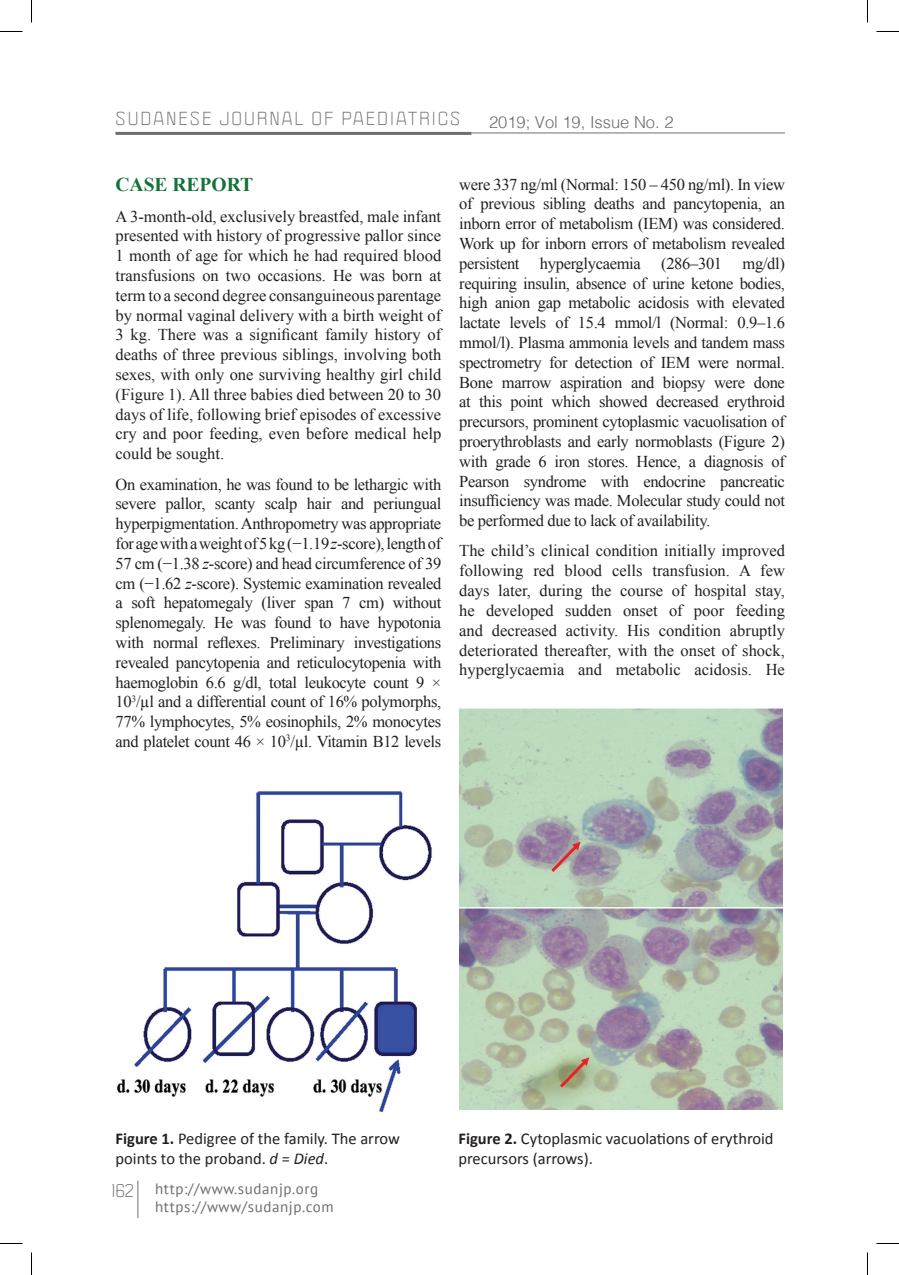
<style>
.page{position:relative;width:899px;height:1275px;background:#fff}
.page>*{position:absolute;margin:0;border:0;box-sizing:border-box;transform-origin:0 0}
.t1{font:700 19.5px "Times New Roman";color:#11723a}
.t2{font:16.5px/19.8px "Times New Roman";letter-spacing:-.02em;color:#231f20;text-align:justify}
.t3{font:16.5px/19.8px "Calibri";color:#231f20}
.t4{font:16.5px "Politica XT";letter-spacing:.12em;color:#6c6d70}
.t5{font:300 16.5px "Helvetica";color:#6c6d70}
.t6{font:15px/18px "PT Sans";letter-spacing:.04em;color:#6c6d70}
.s1{font-style:italic}
.s2{font-weight:700}
</style>
<div class="page">
<hr style="left:116px;top:132px;width:355px;height:3px;background:#6c6d70">
<hr style="left:116px;top:133px;width:669px;height:1px;background:#6c6d70">
<hr style="left:137px;top:1181px;width:1px;height:37px;background:#6c6d70">
<img style="left:116px;top:791px;width:316px;height:321px">
<img style="left:459px;top:709px;width:323px;height:401px">
<svg style="left:0;top:31px;width:22px;height:1px"></svg>
<svg style="left:876px;top:31px;width:23px;height:1px"></svg>
<svg style="left:0;top:1243px;width:22px;height:1px"></svg>
<svg style="left:876px;top:1243px;width:23px;height:1px"></svg>
<svg style="left:31px;top:0;width:1px;height:22px"></svg>
<svg style="left:31px;top:1252px;width:1px;height:23px"></svg>
<svg style="left:867px;top:0;width:1px;height:22px"></svg>
<svg style="left:867px;top:1252px;width:1px;height:23px"></svg>
<p class="t4" style="left:116px;top:108px;width:346px">SUDANESE JOURNAL OF PAEDIATRICS</p>
<p class="t5" style="left:489px;top:108px;width:186px">2019; Vol 19, Issue No. 2</p>
<p class="t1" style="left:116px;top:171px;width:139px">CASE REPORT</p>
<p class="t2" style="left:116px;top:206px;width:327px">A 3-month-old, exclusively breastfed, male infant presented with history of progressive pallor since 1 month of age for which he had required blood transfusions on two occasions. He was born at term to a second degree consanguineous parentage by normal vaginal delivery with a birth weight of 3 kg. There was a significant family history of deaths of three previous siblings, involving both sexes, with only one surviving healthy girl child (Figure 1). All three babies died between 20 to 30 days of life, following brief episodes of excessive cry and poor feeding, even before medical help could be sought.</p>
<p class="t2" style="left:115px;top:474px;width:327px">On examination, he was found to be lethargic with severe pallor, scanty scalp hair and periungual hyperpigmentation. Anthropometry was appropriate for age with a weight of 5 kg (−1.19 <span class="s1">z</span>-score), length of 57 cm (−1.38 <span class="s1">z</span>-score) and head circumference of 39 cm (−1.62 <span class="s1">z</span>-score). Systemic examination revealed a soft hepatomegaly (liver span 7 cm) without splenomegaly. He was found to have hypotonia with normal reflexes. Preliminary investigations revealed pancytopenia and reticulocytopenia with haemoglobin 6.6 g/dl, total leukocyte count 9 × 10<sup>3</sup>/µl and a differential count of 16% polymorphs, 77% lymphocytes, 5% eosinophils, 2% monocytes and platelet count 46 × 10<sup>3</sup>/µl. Vitamin B12 levels</p>
<p class="t2" style="left:459px;top:174px;width:327px">were 337 ng/ml (Normal: 150 – 450 ng/ml). In view of previous sibling deaths and pancytopenia, an inborn error of metabolism (IEM) was considered.<br>Work up for inborn errors of metabolism revealed persistent hyperglycaemia (286–301 mg/dl) requiring insulin, absence of urine ketone bodies, high anion gap metabolic acidosis with elevated lactate levels of 15.4 mmol/l (Normal: 0.9–1.6 mmol/l). Plasma ammonia levels and tandem mass spectrometry for detection of IEM were normal.<br>Bone marrow aspiration and biopsy were done at this point which showed decreased erythroid precursors, prominent cytoplasmic vacuolisation of proerythroblasts and early normoblasts (Figure 2) with grade 6 iron stores. Hence, a diagnosis of Pearson syndrome with endocrine pancreatic insufficiency was made. Molecular study could not be performed due to lack of availability.</p>
<p class="t2" style="left:459px;top:541px;width:327px">The child’s clinical condition initially improved following red blood cells transfusion. A few days later, during the course of hospital stay, he developed sudden onset of poor feeding and decreased activity. His condition abruptly deteriorated thereafter, with the onset of shock, hyperglycaemia and metabolic acidosis. He</p>
<p class="t3" style="left:116px;top:1128px;width:286px"><span class="s2">Figure 1.</span> Pedigree of the family. The arrow points to the proband. <span class="s1">d</span> = <span class="s1">Died</span>.</p>
<p class="t3" style="left:458px;top:1128px;width:317px"><span class="s2">Figure 2.</span> Cytoplasmic vacuolations of erythroid precursors (arrows).</p>
<p class="t4" style="left:111px;top:1180px;width:24px">162</p>
<p class="t6" style="left:155px;top:1179px;width:180px">http://www.sudanjp.org https://www/sudanjp.com</p>
</div>
